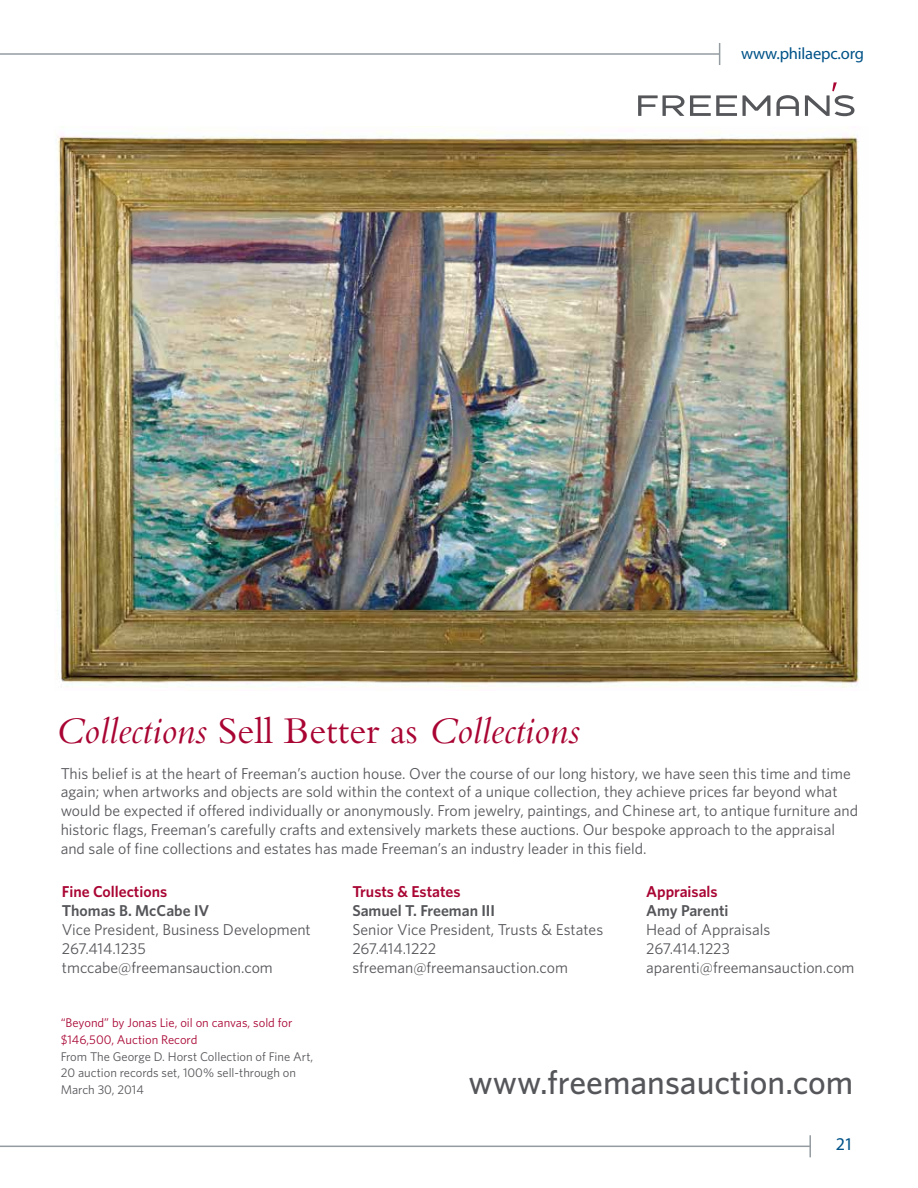
<style>
.page{position:relative;width:918px;height:1188px;background:#fff}
.page>*{position:absolute;margin:0;border:0;box-sizing:border-box;transform-origin:0 0}
.t1{font:italic 39.15px "Bembo";color:#a90533}
.t2{font:500 33.75px "Whitney";color:#55565a}
.t3{font:18px "Myriad";color:#005288}
.t4{font:16.5px "Myriad";letter-spacing:-.01em;color:#005288}
.t5{font:15.75px/18.9px "Whitney";color:#55565a}
.t6{font:600 15.75px "Whitney";color:#55565a}
.t7{font:600 15.75px "Whitney";color:#a90533}
.t8{font:12.6px/16.5px "Whitney";color:#55565a}
.t9{font:12.6px/16.5px "Whitney";color:#a90533}
.s1{font-style:normal}
</style>
<div class="page">
<hr style="left:0;top:1146px;width:811px;height:1px;background:#949ca1">
<hr style="left:809px;top:1135px;width:2px;height:22px;background:#949ca1">
<hr style="left:0;top:53px;width:720px;height:2px;background:#949ca1">
<svg style="left:719px;top:43px;width:1px;height:22px"></svg>
<svg style="left:638px;top:95px;width:46px;height:21px"></svg>
<svg style="left:690px;top:95px;width:80px;height:21px"></svg>
<svg style="left:776px;top:95px;width:23px;height:21px"></svg>
<svg style="left:805px;top:82px;width:50px;height:34px"></svg>
<img style="left:56px;top:127px;width:804px;height:561px">
<p class="t4" style="left:741px;top:46px;width:124px">www.philaepc.org</p>
<h1 class="t1" style="left:56px;top:708px;width:526px">Collections <span class="s1">Sell Better as</span> Collections</h1>
<p class="t5" style="left:61px;top:763px;width:799px">This belief is at the heart of Freeman’s auction house. Over the course of our long history, we have seen this time and time again; when artworks and objects are sold within the context of a unique collection, they achieve prices far beyond what would be expected if offered individually or anonymously. From jewelry, paintings, and Chinese art, to antique furniture and historic flags, Freeman’s carefully crafts and extensively markets these auctions. Our bespoke approach to the appraisal and sale of fine collections and estates has made Freeman’s an industry leader in this field.</p>
<p class="t7" style="left:352px;top:882px;width:110px">Trusts &amp; Estates</p>
<p class="t6" style="left:352px;top:901px;width:144px">Samuel T. Freeman III</p>
<p class="t5" style="left:352px;top:920px;width:252px">Senior Vice President, Trusts &amp; Estates<br>267.414.1222 sfreeman@freemansauction.com</p>
<p class="t7" style="left:62px;top:882px;width:107px">Fine Collections</p>
<p class="t6" style="left:62px;top:901px;width:149px">Thomas B. McCabe IV</p>
<p class="t5" style="left:62px;top:920px;width:250px">Vice President, Business Development<br>267.414.1235 tmccabe@freemansauction.com</p>
<p class="t7" style="left:646px;top:882px;width:73px">Appraisals</p>
<p class="t6" style="left:646px;top:901px;width:84px">Amy Parenti</p>
<p class="t5" style="left:646px;top:920px;width:210px">Head of Appraisals<br>267.414.1223 aparenti@freemansauction.com</p>
<p class="t9" style="left:61px;top:1015px;width:233px">“Beyond” by Jonas Lie, oil on canvas, sold for $146,500, Auction Record</p>
<p class="t8" style="left:61px;top:1048px;width:254px">From The George D. Horst Collection of Fine Art,<br>20 auction records set, 100% sell-through on<br>March 30, 2014</p>
<h2 class="t2" style="left:468px;top:1061px;width:386px">www.freemansauction.com</h2>
<p class="t3" style="left:836px;top:1135px;width:19px">21</p>
</div>
